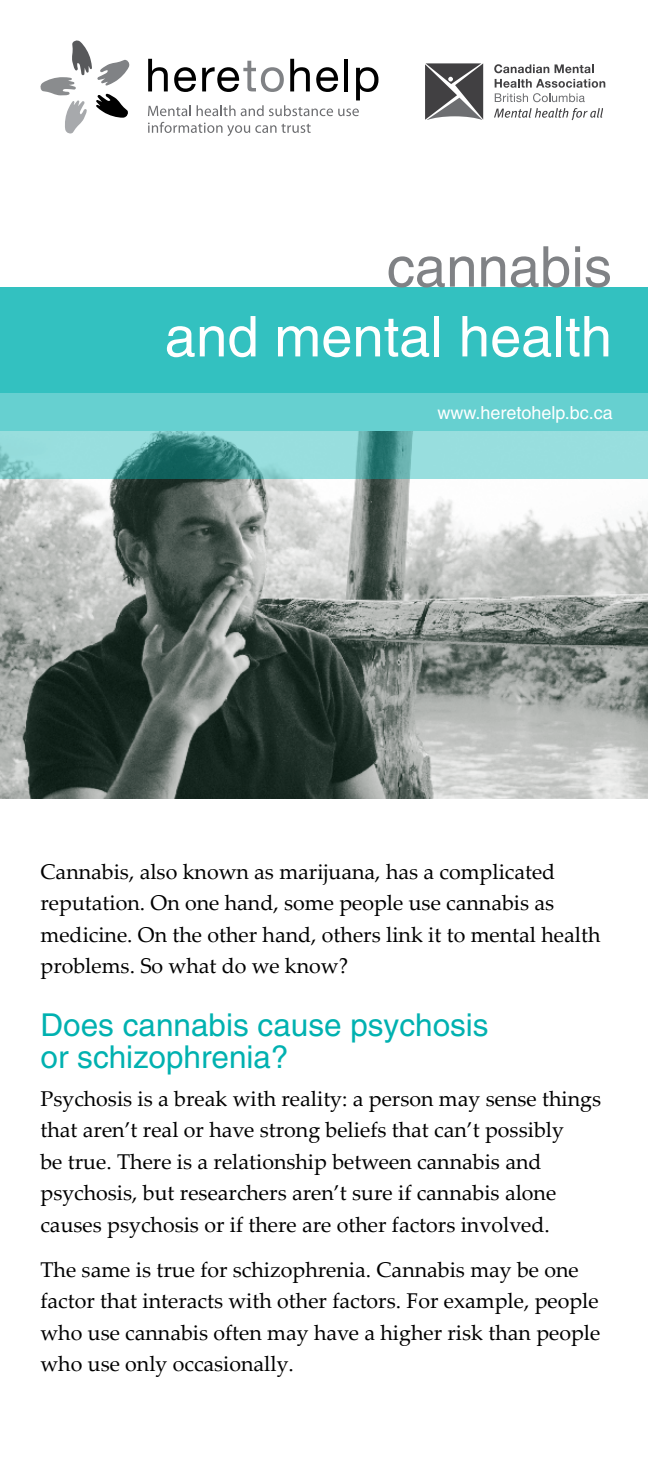
<style>
.page{position:relative;width:648px;height:1458px;background:#fff}
.page>*{position:absolute;margin:0;border:0;box-sizing:border-box;transform-origin:0 0}
.t1{font:56.25px "Helvetica";color:#fff}
.t2{font:56.25px "Helvetica";color:#808285}
.t3{font:31.5px/31.5px "Helvetica";color:#00b1b0}
.t4{font:21.38px/31.5px "Palatino Linotype";color:#000}
.t5{font:18px "Helvetica";color:#fff}
</style>
<div class="page">
<img style="left:0;top:478px;width:648px;height:320px">
<div style="left:0;top:287px;width:648px;height:111px;background:#33c1c0"></div>
<svg style="left:0;top:431px;width:648px;height:47px;background:#7fc7c6"></svg>
<div style="left:0;top:393px;width:648px;height:38px;background:#66d0d0"></div>
<svg style="left:40px;top:40px;width:90px;height:94px"></svg>
<svg style="left:148px;top:59px;width:230px;height:57px"></svg>
<svg style="left:148px;top:122px;width:163px;height:14px"></svg>
<svg style="left:494px;top:64px;width:55px;height:9px"></svg>
<svg style="left:555px;top:64px;width:39px;height:9px"></svg>
<svg style="left:495px;top:79px;width:110px;height:23px"></svg>
<svg style="left:494px;top:108px;width:109px;height:12px"></svg>
<svg style="left:425px;top:63px;width:58px;height:57px;background:#69696b"></svg>
<h1 class="t2" style="left:387px;top:234px;width:227px">cannabis</h1>
<h1 class="t1" style="left:165px;top:304px;width:449px">and mental health</h1>
<p class="t5" style="left:438px;top:403px;width:177px">www.heretohelp.bc.ca</p>
<p class="t4" style="left:40px;top:855px;width:562px">Cannabis, also known as marijuana, has a complicated reputation. On one hand, some people use cannabis as medicine. On the other hand, others link it to mental health problems. So what do we know?</p>
<h2 class="t3" style="left:40px;top:1009px;width:450px">Does cannabis cause psychosis or schizophrenia?</h2>
<p class="t4" style="left:40px;top:1082px;width:562px">Psychosis is a break with reality: a person may sense things that aren’t real or have strong beliefs that can’t possibly<br>be true. There is a relationship between cannabis and psychosis, but researchers aren’t sure if cannabis alone causes psychosis or if there are other factors involved.</p>
<p class="t4" style="left:40px;top:1253px;width:561px">The same is true for schizophrenia. Cannabis may be one factor that interacts with other factors. For example, people who use cannabis often may have a higher risk than people who use only occasionally.</p>
</div>
